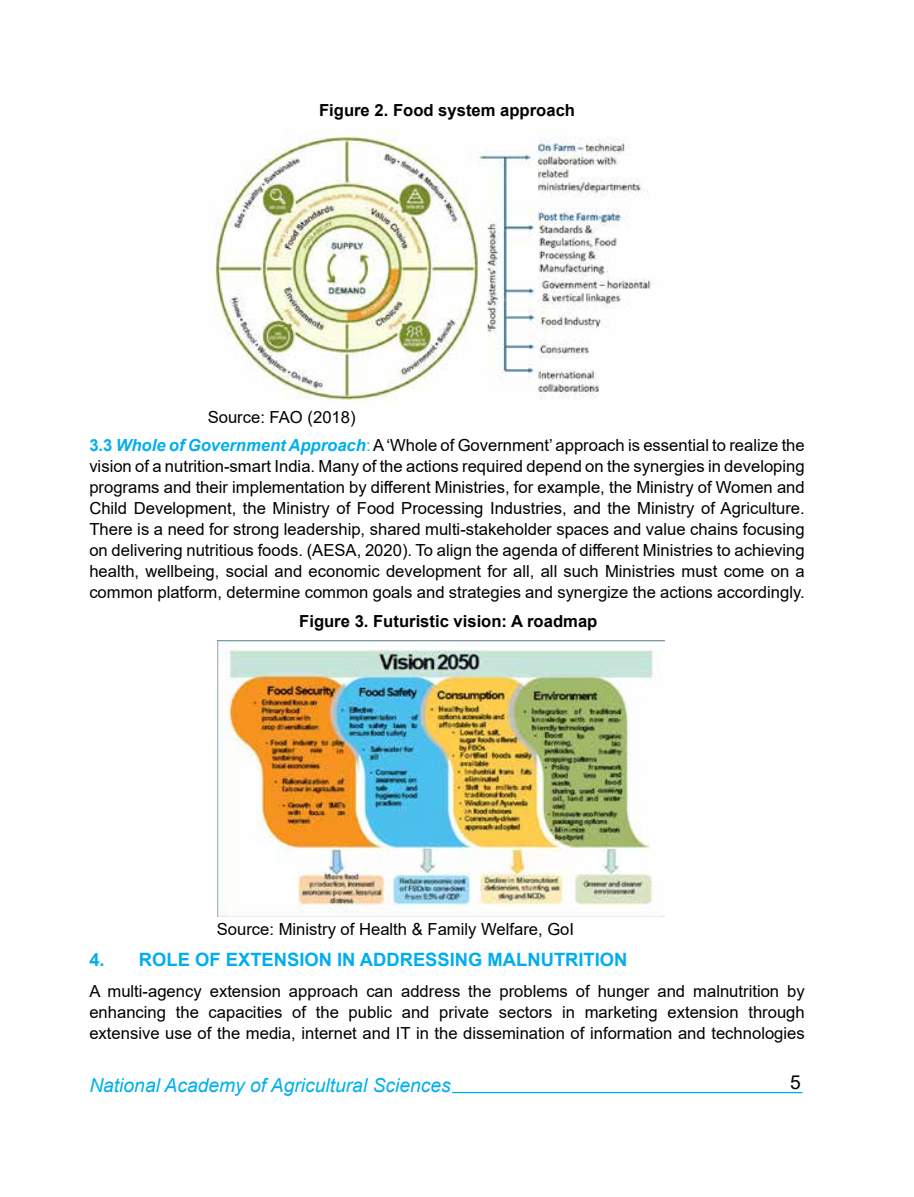
<style>
.page{position:relative;width:914px;height:1197px;background:#fff}
.page>*{position:absolute;margin:0;border:0;box-sizing:border-box;transform-origin:0 0}
.t1{font:italic 19.25px "Arial";color:#00aeef}
.t2{font:19.25px "Arial";color:#000}
.t3{font:700 18.38px "Arial";color:#00aeef}
.t4{font:16.62px/21px "Arial";color:#000;text-align:justify}
.t5{font:700 16.62px "Arial";color:#000}
.s1{font-weight:700;color:#00aeef}
.s2{font-weight:700;font-style:italic;color:#00aeef}
.s3{color:#00aeef}
</style>
<div class="page">
<hr style="left:452px;top:1092px;width:350px;height:1px;background:#00aeef">
<img style="left:218px;top:640px;width:447px;height:277px">
<img style="left:208px;top:130px;width:443px;height:275px">
<p class="t5" style="left:319px;top:99px;width:257px">Figure 2. Food system approach</p>
<p class="t4" style="left:208px;top:407px;width:149px">Source: FAO (2018)</p>
<p class="t4" style="left:89px;top:434px;width:717px"><span class="s1">3.3</span> <span class="s2">Whole of Government Approach</span><span class="s3">:</span> A ‘Whole of Government’ approach is essential to realize the vision of a nutrition-smart India. Many of the actions required depend on the synergies in developing programs and their implementation by different Ministries, for example, the Ministry of Women and Child Development, the Ministry of Food Processing Industries, and the Ministry of Agriculture.<br>There is a need for strong leadership, shared multi-stakeholder spaces and value chains focusing on delivering nutritious foods. (AESA, 2020). To align the agenda of different Ministries to achieving health, wellbeing, social and economic development for all, all such Ministries must come on a common platform, determine common goals and strategies and synergize the actions accordingly.</p>
<p class="t5" style="left:299px;top:610px;width:300px">Figure 3. Futuristic vision: A roadmap</p>
<p class="t4" style="left:217px;top:918px;width:359px">Source: Ministry of Health &amp; Family Welfare, GoI</p>
<p class="t3" style="left:89px;top:946px;width:539px">4. ROLE OF EXTENSION IN ADDRESSING MALNUTRITION</p>
<p class="t4" style="left:89px;top:980px;width:717px">A multi-agency extension approach can address the problems of hunger and malnutrition by enhancing the capacities of the public and private sectors in marketing extension through extensive use of the media, internet and IT in the dissemination of information and technologies</p>
<p class="t1" style="left:89px;top:1073px;width:363px">National Academy of Agricultural Sciences</p>
<p class="t2" style="left:790px;top:1069px;width:12px">5</p>
</div>
